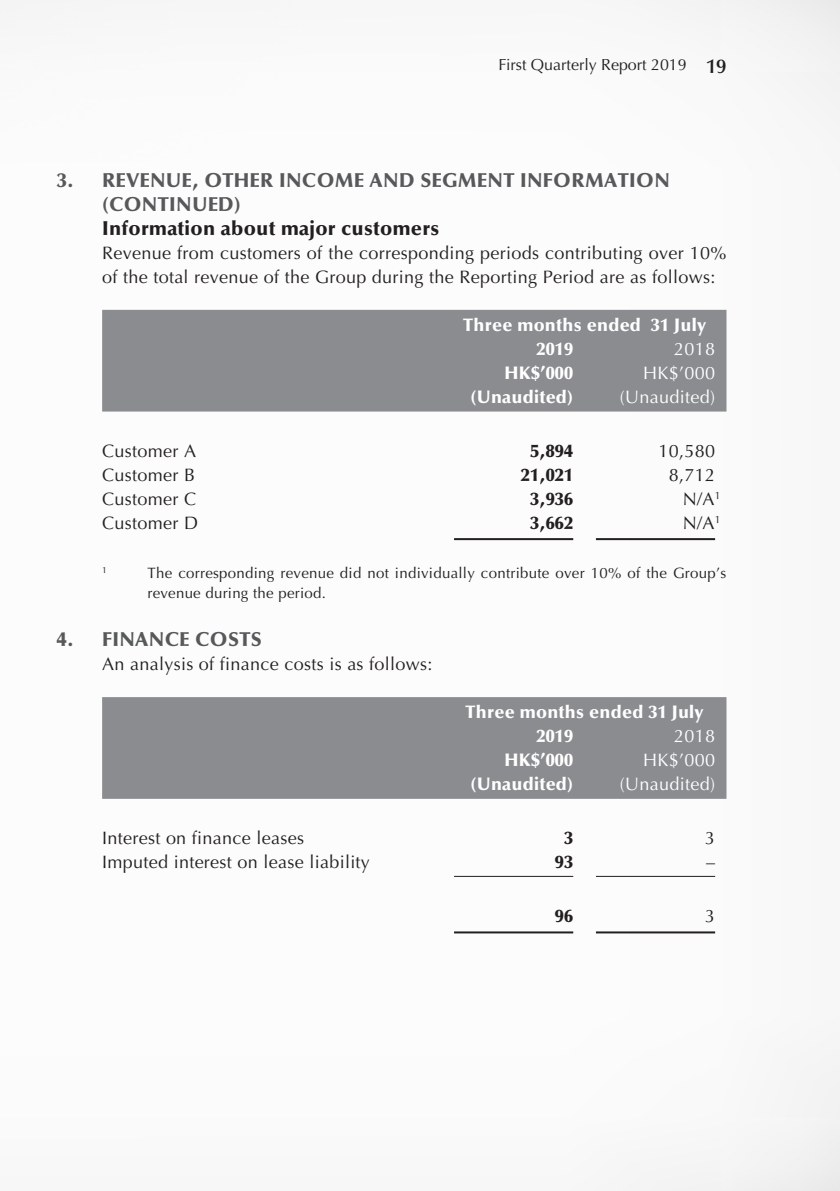
<style>
.page{position:relative;width:840px;height:1191px;background:#fff}
.page>*{position:absolute;margin:0;border:0;box-sizing:border-box;transform-origin:0 0}
.t1{font:900 20px/24px "Optima LT Std";letter-spacing:.015em;color:#57585a}
.t2{font:900 20px "Optima LT Std";letter-spacing:.015em;color:#231f20}
.t3{font:18px/24px "Optima LT Std";letter-spacing:.015em;color:#231f20}
.t4{font:900 18px/24px "Optima LT Std";letter-spacing:.015em;color:#fff}
.t5{font:18px "Optima LT Std";letter-spacing:.015em;color:#fff}
.t6{font:900 18px "Optima LT Std";letter-spacing:.015em;color:#231f20}
.t7{font:16px "Optima LT Std";color:#231f20}
.t8{font:15px/20px "Optima LT Std";letter-spacing:.02em;color:#231f20}
.t9{font:8.8px "Optima LT Std";color:#231f20}
.s1{font-weight:600;font-size:20px}
</style>
<div class="page">
<img style="left:0;top:0;width:839px;height:1191px">
<div style="left:102px;top:310px;width:624px;height:101px;background:#8a8c8f"></div>
<hr style="left:454px;top:538px;width:119px;height:2px;background:#231f20">
<hr style="left:595px;top:538px;width:119px;height:2px;background:#231f20">
<div style="left:102px;top:697px;width:624px;height:102px;background:#8a8c8f"></div>
<hr style="left:454px;top:876px;width:119px;height:1px;background:#231f20">
<hr style="left:595px;top:876px;width:119px;height:1px;background:#231f20">
<hr style="left:454px;top:931px;width:119px;height:2px;background:#231f20">
<hr style="left:595px;top:931px;width:119px;height:2px;background:#231f20">
<p class="t7" style="left:498px;top:55px;width:229px">First Quarterly Report 2019 <span class="s1">19</span></p>
<p class="t1" style="left:102px;top:168px;width:569px;text-indent:-45px">3. REVENUE, OTHER INCOME AND SEGMENT INFORMATION (CONTINUED)</p>
<p class="t2" style="left:102px;top:216px;width:338px">Information about major customers</p>
<p class="t3" style="left:102px;top:241px;width:625px">Revenue from customers of the corresponding periods contributing over 10% of the total revenue of the Group during the Reporting Period are as follows:</p>
<p class="t4" style="left:536px;top:313px;width:171px;text-indent:-73px">Three months ended 31 July<br>2019</p>
<p class="t5" style="left:673px;top:338px;width:42px">2018</p>
<p class="t4" style="left:504px;top:361px;width:70px">HK$’000</p>
<p class="t5" style="left:642px;top:362px;width:73px">HK$’000</p>
<p class="t4" style="left:470px;top:385px;width:104px">(Unaudited)</p>
<p class="t5" style="left:619px;top:386px;width:97px">(Unaudited)</p>
<p class="t3" style="left:102px;top:438px;width:95px">Customer A</p>
<p class="t6" style="left:530px;top:440px;width:45px">5,894</p>
<p class="t3" style="left:658px;top:438px;width:58px">10,580</p>
<p class="t3" style="left:102px;top:462px;width:94px">Customer B</p>
<p class="t6" style="left:520px;top:464px;width:54px">21,021</p>
<p class="t3" style="left:668px;top:462px;width:48px">8,712</p>
<p class="t3" style="left:102px;top:486px;width:95px">Customer C</p>
<p class="t6" style="left:530px;top:488px;width:45px">3,936</p>
<p class="t3" style="left:682px;top:486px;width:39px">N/A<sup>1</sup></p>
<p class="t3" style="left:102px;top:510px;width:97px">Customer D</p>
<p class="t6" style="left:530px;top:512px;width:45px">3,662</p>
<p class="t3" style="left:682px;top:510px;width:39px">N/A<sup>1</sup></p>
<p class="t9" style="left:102px;top:565px;width:6px">1</p>
<p class="t8" style="left:147px;top:563px;width:580px">The corresponding revenue did not individually contribute over 10% of the Group’s revenue during the period.</p>
<p class="t1" style="left:57px;top:627px;width:207px">4. FINANCE COSTS</p>
<p class="t3" style="left:102px;top:652px;width:332px">An analysis of finance costs is as follows:</p>
<p class="t4" style="left:536px;top:700px;width:169px;text-indent:-71px">Three months ended 31 July<br>2019</p>
<p class="t5" style="left:673px;top:725px;width:42px">2018</p>
<p class="t4" style="left:504px;top:748px;width:70px">HK$’000</p>
<p class="t5" style="left:642px;top:749px;width:73px">HK$’000</p>
<p class="t4" style="left:470px;top:772px;width:104px">(Unaudited)</p>
<p class="t5" style="left:619px;top:773px;width:97px">(Unaudited)</p>
<p class="t3" style="left:102px;top:826px;width:203px">Interest on finance leases</p>
<p class="t6" style="left:564px;top:827px;width:10px">3</p>
<p class="t3" style="left:704px;top:826px;width:12px">3</p>
<p class="t3" style="left:102px;top:850px;width:269px">Imputed interest on lease liability</p>
<p class="t6" style="left:554px;top:851px;width:20px">93</p>
<p class="t3" style="left:705px;top:850px;width:10px">–</p>
<p class="t6" style="left:554px;top:905px;width:20px">96</p>
<p class="t3" style="left:704px;top:904px;width:12px">3</p>
</div>
